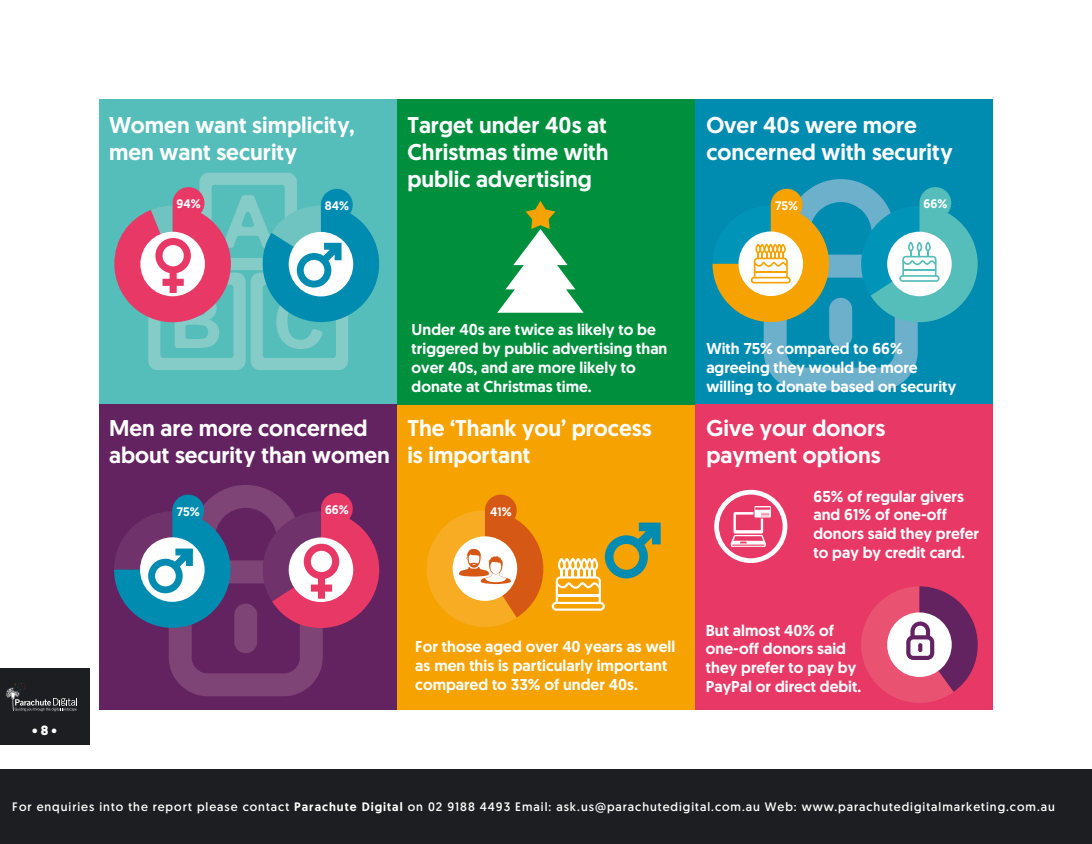
<style>
.page{position:relative;width:1092px;height:844px;background:#fff}
.page>*{position:absolute;margin:0;border:0;box-sizing:border-box;transform-origin:0 0}
.t1{font:500 22.75px/27.3px "Geomanist";color:#fff}
.t2{font:500 15.75px/18.9px "Geomanist";color:#fff}
.t3{font:700 13.47px "Geomanist";color:#fff}
.t4{font:500 12.42px "Geomanist";color:#fff}
.t5{font:12.25px "Geomanist";letter-spacing:.08em;color:#fff}
.s1{font-weight:500}
</style>
<div class="page">
<hr style="left:1091px;top:769px;width:1px;height:74px;background:#1d1e22">
<div style="left:0;top:769px;width:1091px;height:74px;background:#1d1e22"></div>
<div style="left:0;top:668px;width:89px;height:76px;background:#1d1e22"></div>
<svg style="left:6px;top:682px;width:71px;height:29px"></svg>
<div style="left:99px;top:99px;width:298px;height:305px;background:#55bdba"></div>
<div style="left:99px;top:404px;width:298px;height:305px;background:#632260"></div>
<div style="left:694px;top:99px;width:298px;height:305px;background:#008bb1"></div>
<div style="left:694px;top:404px;width:298px;height:305px;background:#e83865"></div>
<div style="left:397px;top:404px;width:297px;height:305px;background:#f6a200"></div>
<div style="left:397px;top:99px;width:297px;height:305px;background:#008f3d"></div>
<svg style="left:148px;top:173px;width:200px;height:197px"></svg>
<div style="left:173px;top:187px;width:31px;height:32px;background:#e83865;border-radius:50%"></div>
<div style="left:321px;top:189px;width:32px;height:31px;background:#008bb1;border-radius:50%"></div>
<svg style="left:263px;top:205px;width:116px;height:117px"></svg>
<svg style="left:114px;top:206px;width:117px;height:116px"></svg>
<svg style="left:114px;top:485px;width:265px;height:211px"></svg>
<svg style="left:498px;top:201px;width:85px;height:111px"></svg>
<svg style="left:426px;top:510px;width:117px;height:117px"></svg>
<svg style="left:551px;top:522px;width:109px;height:88px"></svg>
<div style="left:485px;top:494px;width:31px;height:32px;background:#d55914;border-radius:50%"></div>
<svg style="left:712px;top:179px;width:265px;height:211px"></svg>
<svg style="left:714px;top:489px;width:73px;height:74px"></svg>
<svg style="left:861px;top:586px;width:116px;height:117px"></svg>
<h1 class="t1" style="left:109px;top:111px;width:247px">Women want simplicity, men want security</h1>
<h1 class="t1" style="left:407px;top:111px;width:203px;text-align:justify">Target under 40s at Christmas time with public advertising</h1>
<h1 class="t1" style="left:706px;top:111px;width:248px">Over 40s were more concerned with security</h1>
<p class="t3" style="left:32px;top:721px;width:26px">• 8 •</p>
<p class="t4" style="left:176px;top:195px;width:26px">94%</p>
<p class="t4" style="left:325px;top:197px;width:26px">84%</p>
<p class="t4" style="left:775px;top:197px;width:24px">75%</p>
<p class="t4" style="left:923px;top:195px;width:25px">66%</p>
<h1 class="t1" style="left:109px;top:414px;width:282px">Men are more concerned about security than women</h1>
<p class="t4" style="left:177px;top:503px;width:24px">75%</p>
<p class="t4" style="left:325px;top:501px;width:25px">66%</p>
<p class="t2" style="left:411px;top:320px;width:257px">Under 40s are twice as likely to be triggered by public advertising than over 40s, and are more likely to donate at Christmas time.</p>
<p class="t2" style="left:706px;top:339px;width:251px">With 75% compared to 66% agreeing they would be more willing to donate based on security</p>
<h1 class="t1" style="left:407px;top:414px;width:246px">The ‘Thank you’ process is important</h1>
<h1 class="t1" style="left:706px;top:414px;width:180px">Give your donors payment options</h1>
<p class="t4" style="left:490px;top:503px;width:23px">41%</p>
<p class="t2" style="left:813px;top:486px;width:167px">65% of regular givers and 61% of one-off donors said they prefer to pay by credit card.</p>
<p class="t2" style="left:415px;top:636px;width:261px">For those aged over 40 years as well as men this is particularly important compared to 33% of under 40s.</p>
<p class="t2" style="left:706px;top:620px;width:157px">But almost 40% of one-off donors said they prefer to pay by<br>PayPal or direct debit.</p>
<p class="t5" style="left:12px;top:798px;width:1043px">For enquiries into the report please contact <span class="s1">Parachute Digital</span> on 02 9188 4493 Email: ask.us@parachutedigital.com.au Web: www.parachutedigitalmarketing.com.au</p>
</div>
